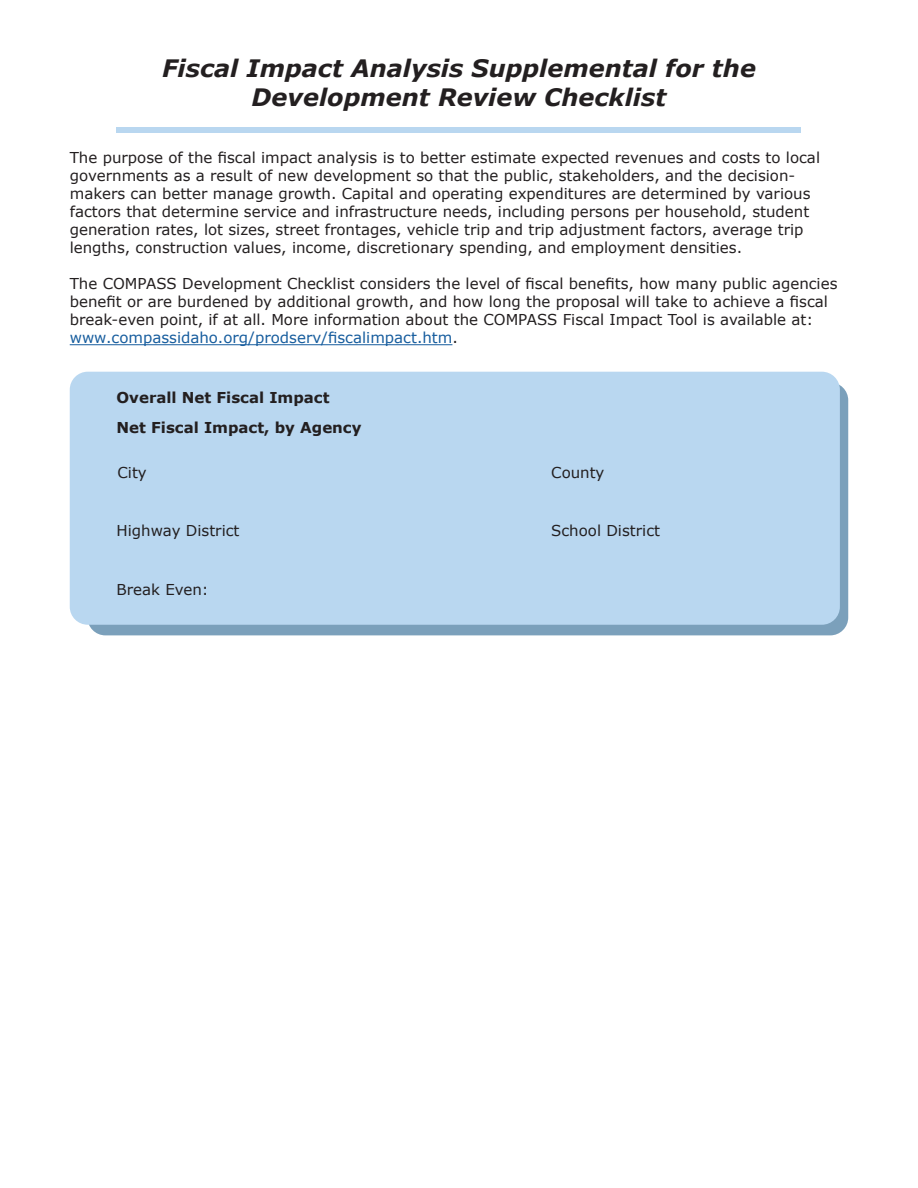
<style>
.page{position:relative;width:918px;height:1188px;background:#fff}
.page>*{position:absolute;margin:0;border:0;box-sizing:border-box;transform-origin:0 0}
.t1{font:italic 700 24px "Verdana";color:#231f20}
.t2{font:15px/18px "Verdana";color:#231f20}
.t3{font:700 15px "Verdana";color:#231f20}
.s1{color:#175d9e}
</style>
<div class="page">
<div style="left:87px;top:382px;width:761px;height:253px;background:#7ba0bb;border-radius:18px"></div>
<div style="left:70px;top:372px;width:770px;height:253px;background:#b9d7f0;border-radius:18px"></div>
<hr style="left:70px;top:344px;width:382px;height:1px;background:#175d9e">
<div style="left:117px;top:128px;width:684px;height:5px;background:#b9d7f0"></div>
<p class="t1" style="left:162px;top:51px;width:595px">Fiscal Impact Analysis Supplemental for the</p>
<p class="t1" style="left:252px;top:80px;width:416px">Development Review Checklist</p>
<p class="t2" style="left:70px;top:149px;width:752px">The purpose of the fiscal impact analysis is to better estimate expected revenues and costs to local governments as a result of new development so that the public, stakeholders, and the decision&shy;makers can better manage growth. Capital and operating expenditures are determined by various factors that determine service and infrastructure needs, including persons per household, student generation rates, lot sizes, street frontages, vehicle trip and trip adjustment factors, average trip lengths, construction values, income, discretionary spending, and employment densities.</p>
<p class="t2" style="left:70px;top:275px;width:769px">The COMPASS Development Checklist considers the level of fiscal benefits, how many public agencies benefit or are burdened by additional growth, and how long the proposal will take to achieve a fiscal break-even point, if at all. More information about the COMPASS Fiscal Impact Tool is available at: <span class="s1">www.compassidaho.org/prodserv/fiscalimpact.htm</span>.</p>
<p class="t3" style="left:117px;top:387px;width:215px">Overall Net Fiscal Impact</p>
<p class="t3" style="left:117px;top:417px;width:247px">Net Fiscal Impact, by Agency</p>
<p class="t2" style="left:117px;top:463px;width:31px">City</p>
<p class="t2" style="left:117px;top:522px;width:124px">Highway District</p>
<p class="t2" style="left:117px;top:580px;width:94px">Break Even:</p>
<p class="t2" style="left:551px;top:463px;width:55px">County</p>
<p class="t2" style="left:551px;top:522px;width:110px">School District</p>
</div>
